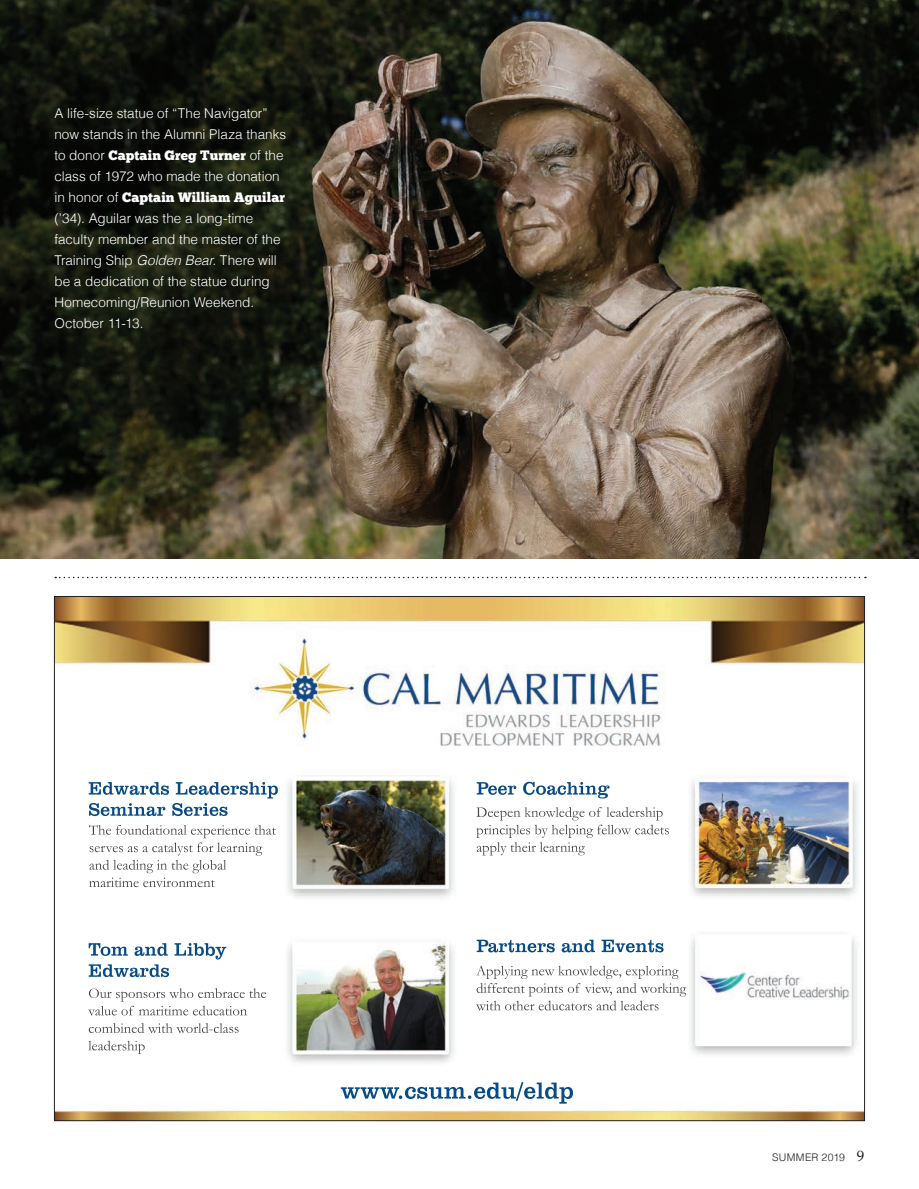
<style>
.page{position:relative;width:919px;height:1189px;background:#fff}
.page>*{position:absolute;margin:0;border:0;box-sizing:border-box;transform-origin:0 0}
.t1{font:300 13.5px/21px "Helvetica";color:#fff}
.t2{font:13.5px "Chunk Five Ex";letter-spacing:.005em;color:#fff}
.t3{font:300 10.5px "Helvetica";letter-spacing:.025em;color:#231f20}
.s1{font-family:"Helvetica";font-weight:300}
.s2{font-style:italic}
.s3{font-family:"Palatino";font-weight:400;font-size:15px}
</style>
<div class="page">
<img style="left:56px;top:598px;width:807px;height:521px">
<img style="left:0;top:0;width:919px;height:559px">
<svg style="left:55px;top:577px;width:811px;height:1px"></svg>
<p class="t1" style="left:54px;top:102px;width:233px">A life-size statue of “The Navigator” now stands in the Alumni Plaza thanks</p>
<p class="t2" style="left:54px;top:145px;width:231px"><span class="s1">to donor</span> Captain Greg Turner <span class="s1">of the</span></p>
<p class="t1" style="left:54px;top:165px;width:227px">class of 1972 who made the donation</p>
<p class="t2" style="left:54px;top:187px;width:232px"><span class="s1">in honor of</span> Captain William Aguilar</p>
<p class="t1" style="left:54px;top:207px;width:228px">(’34). Aguilar was the a long-time faculty member and the master of the<br>Training Ship <span class="s2">Golden Bear.</span> There will be a dedication of the statue during<br>Homecoming/Reunion Weekend.<br>October 11-13.</p>
<p class="t3" style="left:772px;top:1148px;width:93px">SUMMER 2019 <span class="s3">9</span></p>
</div>
